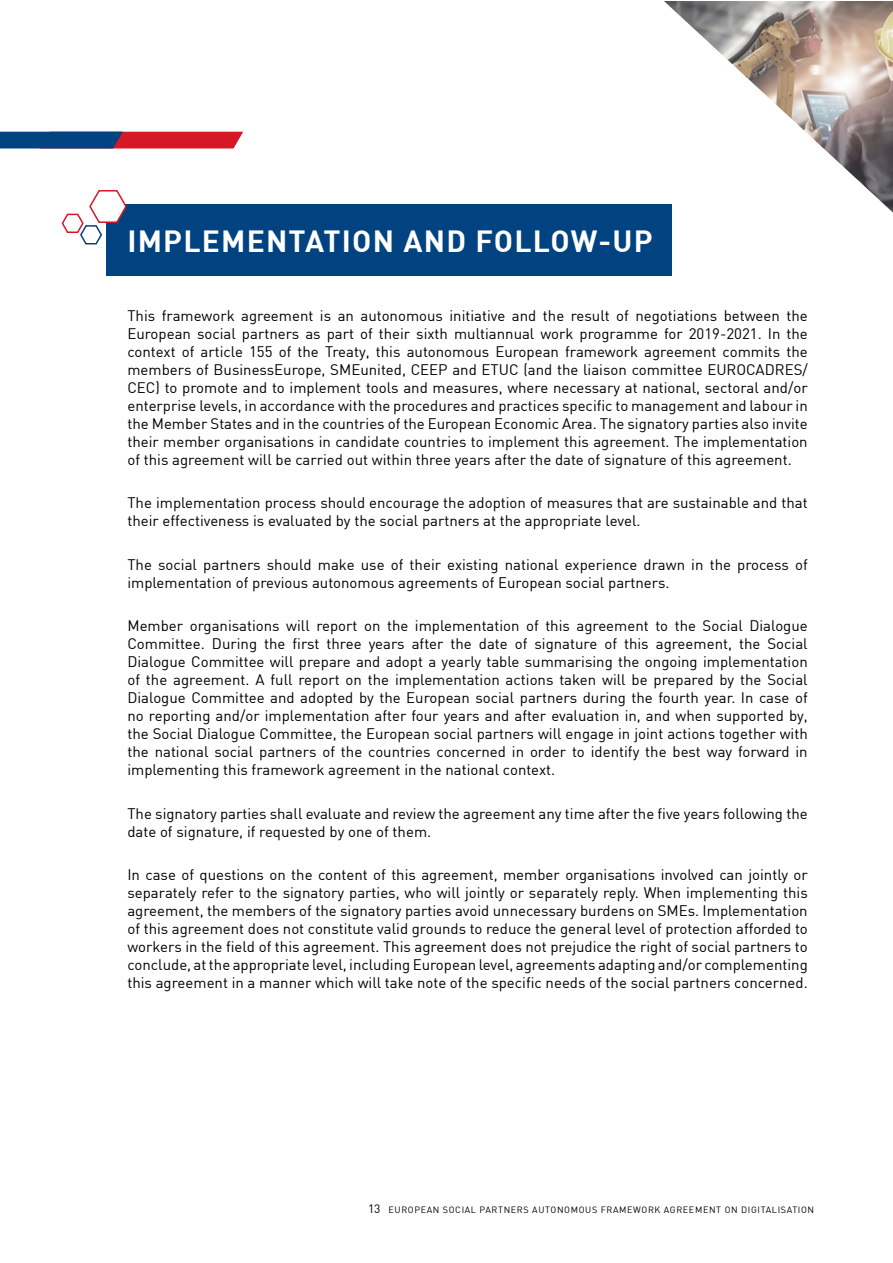
<style>
.page{position:relative;width:893px;height:1263px;background:#fff}
.page>*{position:absolute;margin:0;border:0;box-sizing:border-box;transform-origin:0 0}
.t1{font:700 30px "DIN";letter-spacing:.04em;color:#fff}
.t2{font:15px/18px "DIN";color:#000;text-align:justify}
.t3{font:9px "DIN";letter-spacing:.07em;color:#000}
.s1{font-size:12px}
</style>
<div class="page">
<div style="left:107px;top:204px;width:565px;height:71px;background:#004380"></div>
<svg style="left:61px;top:190px;width:66px;height:55px"></svg>
<svg style="left:0;top:132px;width:243px;height:16px;background:#6e3055"></svg>
<img style="left:664px;top:1px;width:228px;height:211px">
<h1 class="t1" style="left:127px;top:222px;width:527px">IMPLEMENTATION AND FOLLOW-UP</h1>
<p class="t2" style="left:127px;top:306px;width:682px">This framework agreement is an autonomous initiative and the result of negotiations between the European social partners as part of their sixth multiannual work programme for 2019-2021. In the context of article 155 of the Treaty, this autonomous European framework agreement commits the members of BusinessEurope, SMEunited, CEEP and ETUC (and the liaison committee EUROCADRES/ CEC) to promote and to implement tools and measures, where necessary at national, sectoral and/or enterprise levels, in accordance with the procedures and practices specific to management and labour in the Member States and in the countries of the European Economic Area. The signatory parties also invite their member organisations in candidate countries to implement this agreement. The implementation of this agreement will be carried out within three years after the date of signature of this agreement.</p>
<p class="t2" style="left:127px;top:493px;width:682px">The implementation process should encourage the adoption of measures that are sustainable and that their effectiveness is evaluated by the social partners at the appropriate level.</p>
<p class="t2" style="left:127px;top:555px;width:682px">The social partners should make use of their existing national experience drawn in the process of implementation of previous autonomous agreements of European social partners.</p>
<p class="t2" style="left:127px;top:616px;width:682px">Member organisations will report on the implementation of this agreement to the Social Dialogue Committee. During the first three years after the date of signature of this agreement, the Social Dialogue Committee will prepare and adopt a yearly table summarising the ongoing implementation of the agreement. A full report on the implementation actions taken will be prepared by the Social Dialogue Committee and adopted by the European social partners during the fourth year. In case of no reporting and/or implementation after four years and after evaluation in, and when supported by, the Social Dialogue Committee, the European social partners will engage in joint actions together with the national social partners of the countries concerned in order to identify the best way forward in implementing this framework agreement in the national context.</p>
<p class="t2" style="left:127px;top:804px;width:682px">The signatory parties shall evaluate and review the agreement any time after the five years following the date of signature, if requested by one of them.</p>
<p class="t2" style="left:127px;top:865px;width:682px">In case of questions on the content of this agreement, member organisations involved can jointly or separately refer to the signatory parties, who will jointly or separately reply. When implementing this agreement, the members of the signatory parties avoid unnecessary burdens on SMEs. Implementation of this agreement does not constitute valid grounds to reduce the general level of protection afforded to workers in the field of this agreement. This agreement does not prejudice the right of social partners to conclude, at the appropriate level, including European level, agreements adapting and/or complementing this agreement in a manner which will take note of the specific needs of the social partners concerned.</p>
<p class="t3" style="left:368px;top:1204px;width:447px"><span class="s1">13</span> EUROPEAN SOCIAL PARTNERS AUTONOMOUS FRAMEWORK AGREEMENT ON DIGITALISATION</p>
</div>
